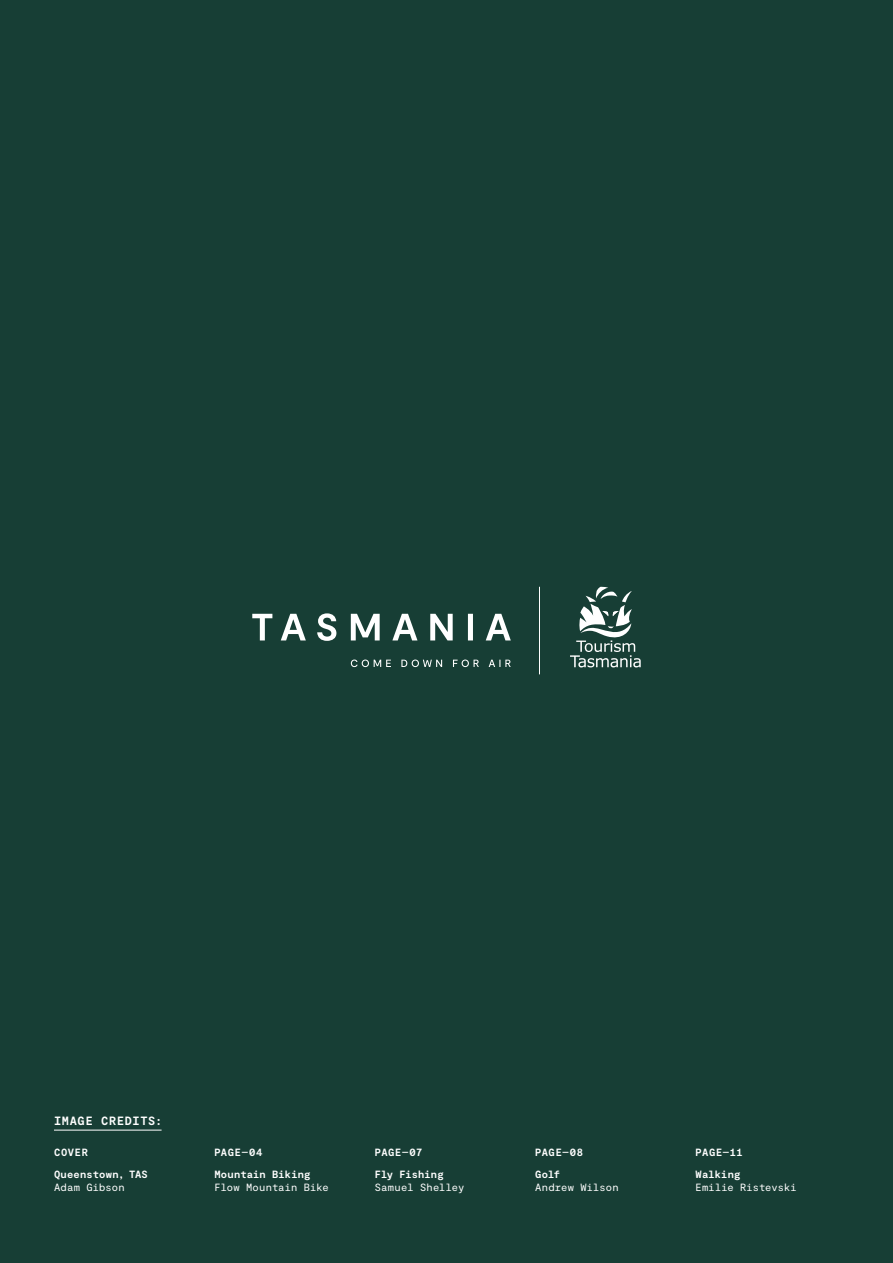
<style>
.page{position:relative;width:893px;height:1263px;background:#173e35}
.page>*{position:absolute;margin:0;border:0;box-sizing:border-box;transform-origin:0 0}
.t1{font:12px "Moderat Mono Bold";letter-spacing:.055em;color:#fff}
.t2{font:10.5px "Moderat Mono Bold";letter-spacing:.02em;color:#fff}
.t3{font:10.5px "Moderat Mono Regular";letter-spacing:.01em;color:#fff}
.t4{font:10.5px "Moderat Mono Bold";color:#fff}
</style>
<div class="page">
<hr style="left:54px;top:1130px;width:108px;height:1px;background:#fff">
<svg style="left:252px;top:613px;width:259px;height:28px"></svg>
<svg style="left:351px;top:659px;width:160px;height:8px"></svg>
<svg style="left:570px;top:587px;width:71px;height:80px"></svg>
<hr style="left:539px;top:587px;width:1px;height:87px;background:#fff">
<p class="t1" style="left:54px;top:1113px;width:110px">IMAGE CREDITS:</p>
<p class="t2" style="left:54px;top:1146px;width:36px">COVER</p>
<p class="t2" style="left:214px;top:1146px;width:50px">PAGE—04</p>
<p class="t2" style="left:375px;top:1146px;width:49px">PAGE—07</p>
<p class="t2" style="left:535px;top:1146px;width:49px">PAGE—08</p>
<p class="t2" style="left:696px;top:1146px;width:49px">PAGE—11</p>
<p class="t2" style="left:54px;top:1168px;width:95px">Queenstown, TAS</p>
<p class="t3" style="left:54px;top:1181px;width:72px">Adam Gibson</p>
<p class="t2" style="left:214px;top:1168px;width:98px">Mountain Biking</p>
<p class="t3" style="left:214px;top:1181px;width:116px">Flow Mountain Bike</p>
<p class="t4" style="left:375px;top:1168px;width:70px">Fly Fishing</p>
<p class="t3" style="left:375px;top:1181px;width:91px">Samuel Shelley</p>
<p class="t2" style="left:535px;top:1168px;width:26px">Golf</p>
<p class="t3" style="left:535px;top:1181px;width:85px">Andrew Wilson</p>
<p class="t2" style="left:696px;top:1168px;width:46px">Walking</p>
<p class="t3" style="left:696px;top:1181px;width:103px">Emilie Ristevski</p>
</div>
